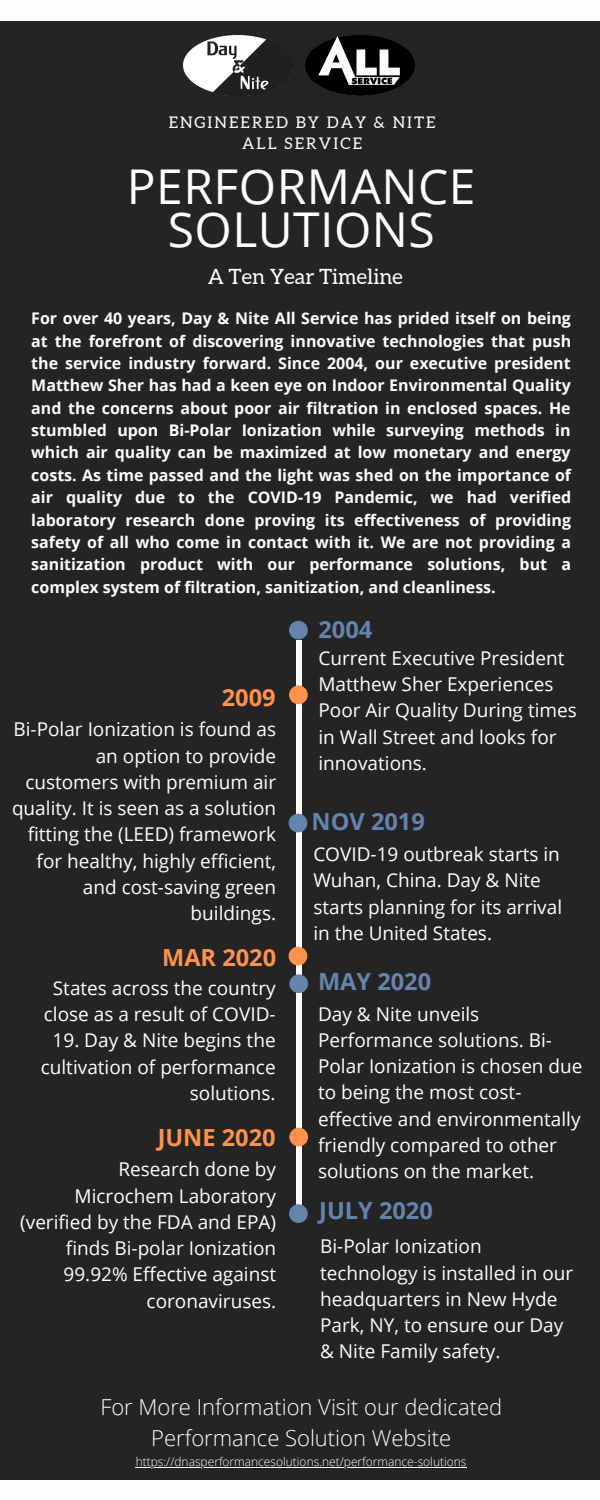
<style>
.page{position:relative;width:600px;height:1500px;background:#242424}
.page>*{position:absolute;margin:0;border:0;box-sizing:border-box;transform-origin:0 0}
.t1{font:48px/43.5px "Open Sans";letter-spacing:.01em;color:#fdfdfd;text-align:center}
.t2{font:700 23.6px "Open Sans";color:#6584ad}
.t3{font:700 23.6px "Open Sans";color:#ff914d}
.t4{font:300 22px/30.8px "Open Sans";color:#fff;text-align:center}
.t5{font:21px "Aleo";color:#fff}
.t6{font:19px/26.2px "Open Sans";color:#fff}
.t7{font:19px/26.2px "Open Sans";color:#fdfdfd}
.t8{font:700 16px/22.4px "Open Sans";color:#fdfdfd;text-align:justify}
.t9{font:16px/21.8px "Aleo";letter-spacing:.13em;color:#fdfdfd;text-align:center}
.t10{font:300 12px "Open Sans";color:#fff}
</style>
<div class="page">
<div style="left:0;top:0;width:600px;height:20px;background:#fdfdfd"></div>
<div style="left:0;top:1480px;width:600px;height:20px;background:#fdfdfd"></div>
<div style="left:296px;top:640px;width:6px;height:574px;background:#fdfdfd"></div>
<div style="left:289px;top:621px;width:19px;height:19px;background:#6584ad;border-radius:50%"></div>
<div style="left:289px;top:685px;width:19px;height:19px;background:#ff914d;border-radius:50%"></div>
<div style="left:289px;top:814px;width:18px;height:18px;background:#6584ad;border-radius:50%"></div>
<div style="left:289px;top:947px;width:18px;height:18px;background:#ff914d;border-radius:50%"></div>
<div style="left:289px;top:974px;width:19px;height:19px;background:#6584ad;border-radius:50%"></div>
<div style="left:289px;top:1128px;width:19px;height:18px;background:#ff914d;border-radius:50%"></div>
<div style="left:289px;top:1204px;width:19px;height:19px;background:#6584ad;border-radius:50%"></div>
<img style="left:155px;top:20px;width:289px;height:76px">
<hr style="left:136px;top:1467px;width:331px;height:1px;background:#fff">
<p class="t9" style="left:169px;top:111px;width:268px">ENGINEERED BY DAY &amp; NITE<br>ALL SERVICE</p>
<h1 class="t1" style="left:127px;top:164px;width:350px">PERFORMANCE<br>SOLUTIONS</h1>
<p class="t5" style="left:208px;top:265px;width:196px">A Ten Year Timeline</p>
<p class="t8" style="left:31px;top:307px;width:541px">For over 40 years, Day &amp; Nite All Service has prided itself on being at the forefront of discovering innovative technologies that push the service industry forward. Since 2004, our executive president Matthew Sher has had a keen eye on Indoor Environmental Quality and the concerns about poor air filtration in enclosed spaces. He stumbled upon Bi-Polar Ionization while surveying methods in which air quality can be maximized at low monetary and energy costs. As time passed and the light was shed on the importance of air quality due to the COVID-19 Pandemic, we had verified laboratory research done proving its effectiveness of providing safety of all who come in contact with it. We are not providing a sanitization product with our performance solutions, but a complex system of filtration, sanitization, and cleanliness.</p>
<p class="t3" style="left:222px;top:680px;width:55px">2009</p>
<p class="t6" style="left:12px;top:716px;width:266px;text-align:right">Bi-Polar Ionization is found as an option to provide customers with premium air quality. It is seen as a solution fitting the (LEED) framework for healthy, highly efficient, and cost-saving green buildings.</p>
<p class="t3" style="left:162px;top:940px;width:116px">MAR 2020</p>
<p class="t6" style="left:44px;top:974px;width:233px;text-align:center">States across the country close as a result of COVID-</p>
<p class="t6" style="left:41px;top:1027px;width:236px;text-align:right">19. Day &amp; Nite begins the cultivation of performance solutions.</p>
<p class="t3" style="left:158px;top:1121px;width:119px">JUNE 2020</p>
<p class="t6" style="left:20px;top:1156px;width:257px;text-align:right">Research done by<br>Microchem Laboratory (verified by the FDA and EPA) finds Bi-polar Ionization<br>99.92% Effective against coronaviruses.</p>
<p class="t2" style="left:319px;top:613px;width:55px">2004</p>
<p class="t6" style="left:319px;top:644px;width:260px">Current Executive President<br>Matthew Sher Experiences<br>Poor Air Quality During times in Wall Street and looks for innovations.</p>
<p class="t2" style="left:312px;top:805px;width:115px">NOV 2019</p>
<p class="t6" style="left:313px;top:841px;width:250px">COVID-19 outbreak starts in<br>Wuhan, China. Day &amp; Nite starts planning for its arrival in the United States.</p>
<p class="t2" style="left:318px;top:965px;width:115px">MAY 2020</p>
<p class="t6" style="left:318px;top:1000px;width:266px">Day &amp; Nite unveils<br>Performance solutions. Bi-<br>Polar Ionization is chosen due to being the most cost&shy;effective and environmentally friendly compared to other solutions on the market.</p>
<p class="t2" style="left:319px;top:1194px;width:115px">JULY 2020</p>
<p class="t7" style="left:320px;top:1233px;width:255px">Bi-Polar Ionization technology is installed in our headquarters in New Hyde<br>Park, NY, to ensure our Day &amp; Nite Family safety.</p>
<p class="t4" style="left:100px;top:1391px;width:403px">For More Information Visit our dedicated<br>Performance Solution Website</p>
<p class="t10" style="left:136px;top:1453px;width:332px">https://dnasperformancesolutions.net/performance-solutions</p>
</div>
